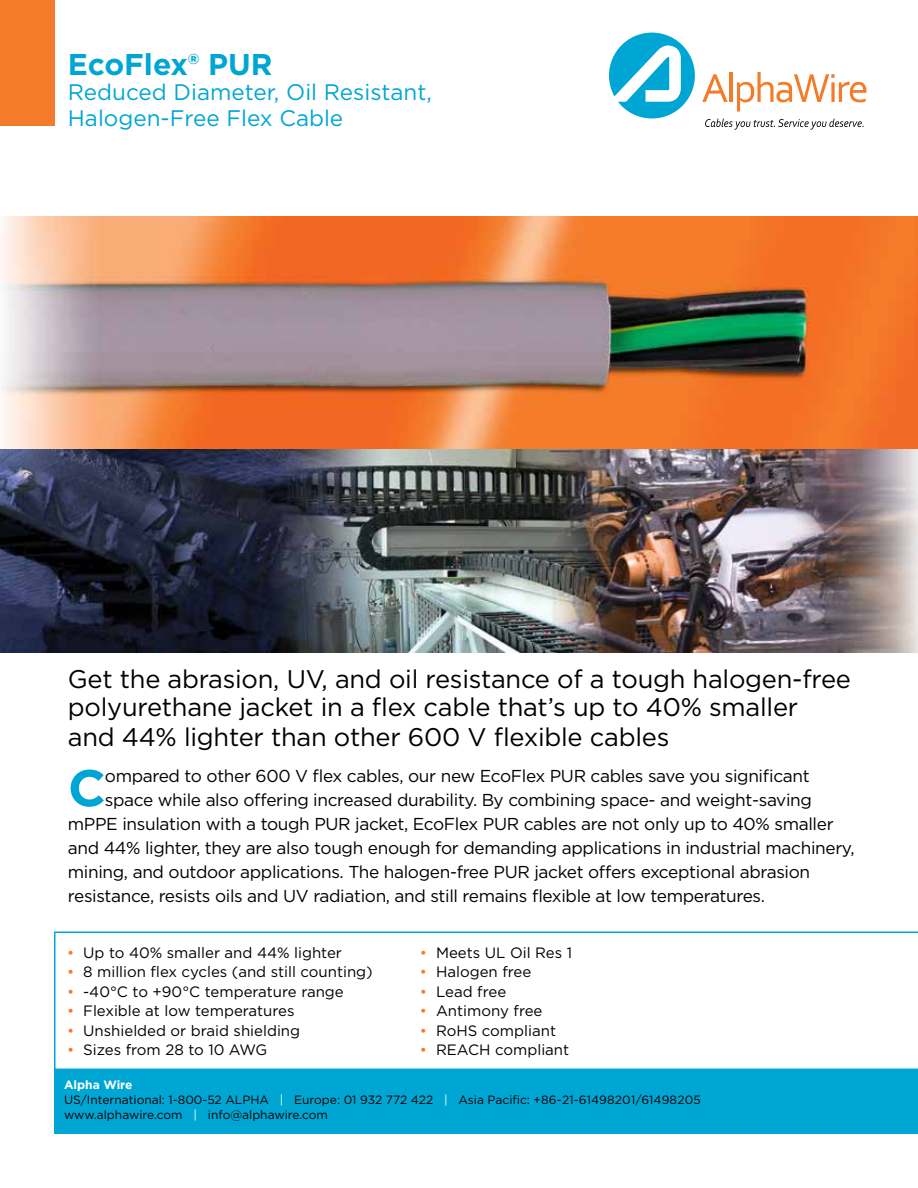
<style>
.page{position:relative;width:918px;height:1188px;background:#fff}
.page>*{position:absolute;margin:0;border:0;box-sizing:border-box;transform-origin:0 0}
.t1{font:700 51.6px "Gotham";color:#00a6d3}
.t2{font:700 30px "Gotham";color:#00a6d3}
.t3{font:25.5px/29.2px "Gotham";letter-spacing:-.01em;color:#000}
.t4{font:22.5px/25.5px "Gotham";color:#00a6d3}
.t5{font:17.25px "Gotham";letter-spacing:-.02em;color:#000}
.t6{font:15px "Gotham";color:#000}
.t7{font:12px/15px "Gotham";color:#000}
.s1{color:#f47b29}
.s2{font-weight:700;color:#fff}
.s3{color:#fff}
</style>
<div class="page">
<img style="left:0;top:216px;width:918px;height:436px">
<div style="left:0;top:0;width:54px;height:125px;background:#f47b29"></div>
<svg style="left:609px;top:33px;width:86px;height:86px"></svg>
<svg style="left:702px;top:74px;width:26px;height:28px"></svg>
<hr style="left:730px;top:72px;width:3px;height:30px;background:#f47b29">
<svg style="left:737px;top:72px;width:129px;height:39px"></svg>
<svg style="left:705px;top:119px;width:159px;height:11px"></svg>
<div style="left:54px;top:1070px;width:864px;height:64px;background:#00a6d3"></div>
<svg style="left:54px;top:932px;width:864px;height:138px"></svg>
<h2 class="t2" style="left:68px;top:44px;width:206px">EcoFlex® PUR</h2>
<h3 class="t4" style="left:68px;top:79px;width:366px">Reduced Diameter, Oil Resistant,<br>Halogen-Free Flex Cable</h3>
<h3 class="t3" style="left:68px;top:664px;width:785px">Get the abrasion, UV, and oil resistance of a tough halogen-free polyurethane jacket in a flex cable that’s up to 40% smaller and 44% lighter than other 600 V flexible cables</h3>
<h1 class="t1" style="left:68px;top:754px;width:40px">C</h1>
<p class="t5" style="left:105px;top:765px;width:706px">ompared to other 600 V flex cables, our new EcoFlex PUR cables save you significant</p>
<p class="t5" style="left:105px;top:789px;width:709px">space while also offering increased durability. By combining space- and weight-saving</p>
<p class="t5" style="left:68px;top:813px;width:767px">mPPE insulation with a tough PUR jacket, EcoFlex PUR cables are not only up to 40% smaller</p>
<p class="t5" style="left:68px;top:837px;width:788px">and 44% lighter, they are also tough enough for demanding applications in industrial machinery,</p>
<p class="t5" style="left:68px;top:861px;width:744px">mining, and outdoor applications. The halogen-free PUR jacket offers exceptional abrasion</p>
<p class="t5" style="left:68px;top:885px;width:699px">resistance, resists oils and UV radiation, and still remains flexible at low temperatures.</p>
<p class="t6" style="left:67px;top:943px;width:277px"><span class="s1">•</span> Up to 40% smaller and 44% lighter</p>
<p class="t6" style="left:67px;top:962px;width:307px"><span class="s1">•</span> 8 million flex cycles (and still counting)</p>
<p class="t6" style="left:67px;top:982px;width:278px"><span class="s1">•</span> -40°C to +90°C temperature range</p>
<p class="t6" style="left:67px;top:1001px;width:229px"><span class="s1">•</span> Flexible at low temperatures</p>
<p class="t6" style="left:67px;top:1021px;width:235px"><span class="s1">•</span> Unshielded or braid shielding</p>
<p class="t6" style="left:67px;top:1040px;width:202px"><span class="s1">•</span> Sizes from 28 to 10 AWG</p>
<p class="t6" style="left:420px;top:943px;width:154px"><span class="s1">•</span> Meets UL Oil Res 1</p>
<p class="t6" style="left:420px;top:962px;width:113px"><span class="s1">•</span> Halogen free</p>
<p class="t6" style="left:420px;top:982px;width:88px"><span class="s1">•</span> Lead free</p>
<p class="t6" style="left:420px;top:1001px;width:124px"><span class="s1">•</span> Antimony free</p>
<p class="t6" style="left:420px;top:1021px;width:138px"><span class="s1">•</span> RoHS compliant</p>
<p class="t6" style="left:420px;top:1040px;width:151px"><span class="s1">•</span> REACH compliant</p>
<p class="t7" style="left:64px;top:1077px;width:638px"><span class="s2">Alpha Wire<br></span>US/International: 1-800-52 ALPHA <span class="s3">|</span> Europe: 01 932 772 422 <span class="s3">|</span> Asia Pacific: +86-21-61498201/61498205 www.alphawire.com <span class="s3">|</span> info@alphawire.com</p>
</div>
